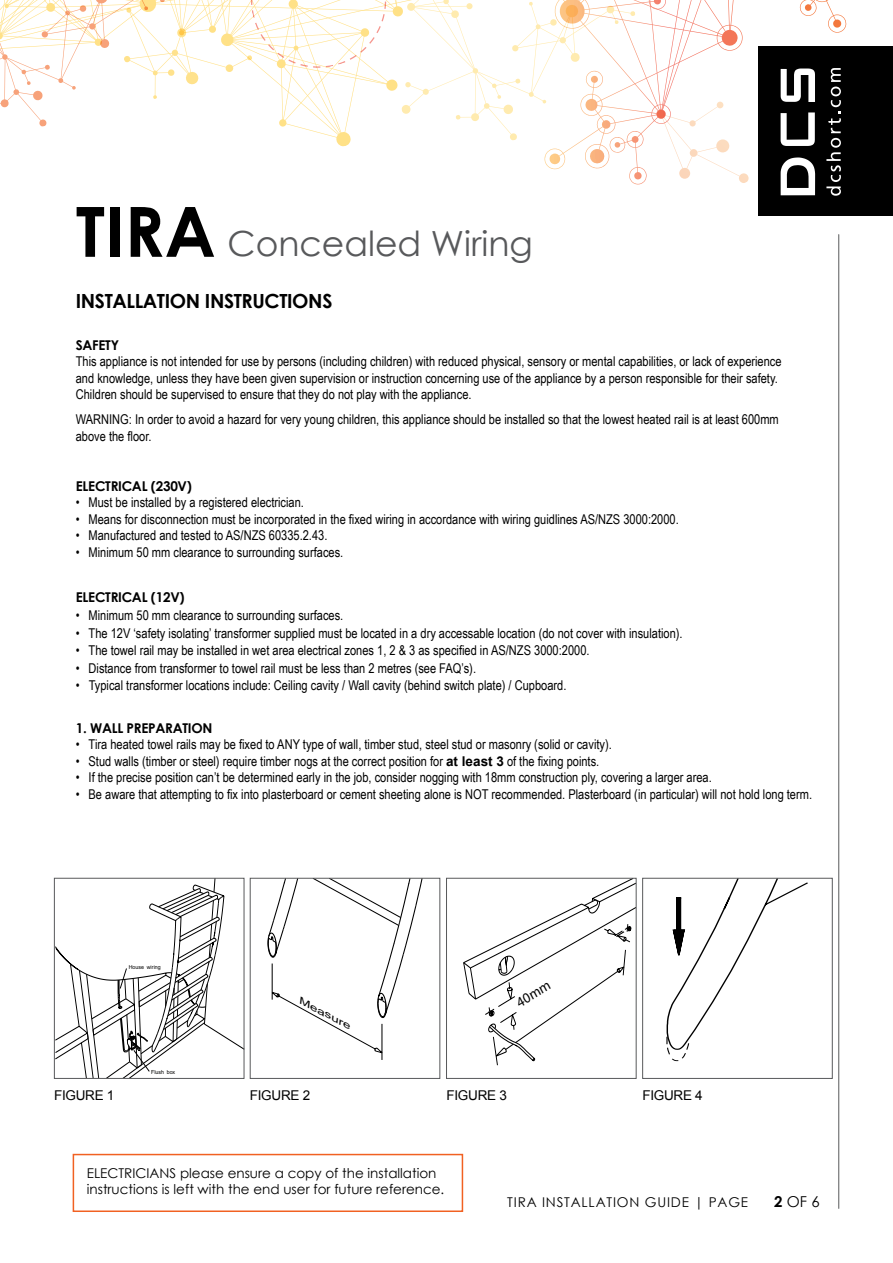
<style>
.page{position:relative;width:893px;height:1263px;background:#fff}
.page>*{position:absolute;margin:0;border:0;box-sizing:border-box;transform-origin:0 0}
.t1{font:34.65px "Century Gothic";color:#58595b}
.t2{font:700 19.5px "Century Gothic";letter-spacing:-.02em;color:#000}
.t3{font:15px "Century Gothic";color:#000}
.t4{font:14.55px "Myriad";color:#000;scale:.96 1}
.t5{font:13.5px/16.5px "Arial Narrow";color:#000}
.t6{font:13.5px/16.5px "Century Gothic";color:#000}
.t7{font:700 13.5px "Century Gothic";letter-spacing:-.02em;color:#000}
.t8{font:13.5px "Arial";letter-spacing:-.02em;color:#000}
.t9{font:13.5px "Century Gothic";letter-spacing:.06em;color:#000}
.t10{font:italic 9.15px "Arial";color:#000;scale:1.63 1}
.t11{font:5.55px "Arial";color:#000;scale:.94 1}
.s1{font-weight:700;font-size:69.3px;color:#000}
.s2{font-family:"Arial";font-weight:700}
.s3{font-weight:700}
</style>
<div class="page">
<svg style="left:799px;top:0;width:48px;height:33px"></svg>
<svg style="left:0;top:0;width:759px;height:185px"></svg>
<div style="left:758px;top:47px;width:135px;height:169px;background:#000"></div>
<svg style="left:780px;top:68px;width:61px;height:128px"></svg>
<hr style="left:838px;top:235px;width:1px;height:973px;background:#58595b">
<div style="left:73px;top:1154px;width:390px;height:58px;border:2px solid #f16122"></div>
<svg style="left:56px;top:880px;width:186px;height:197px"></svg>
<div style="left:54px;top:878px;width:190px;height:201px;border:1px solid #58595b"></div>
<svg style="left:267px;top:880px;width:156px;height:180px"></svg>
<div style="left:250px;top:878px;width:190px;height:201px;border:1px solid #58595b"></div>
<svg style="left:463px;top:880px;width:171px;height:185px"></svg>
<div style="left:446px;top:878px;width:190px;height:201px;border:1px solid #58595b"></div>
<svg style="left:666px;top:877px;width:142px;height:184px"></svg>
<div style="left:642px;top:878px;width:191px;height:201px;border:1px solid #58595b"></div>
<h1 class="t1" style="left:76px;top:219px;width:459px"><span class="s1">TIRA</span> Concealed Wiring</h1>
<h2 class="t2" style="left:76px;top:286px;width:258px">INSTALLATION INSTRUCTIONS</h2>
<p class="t7" style="left:76px;top:334px;width:45px">SAFETY</p>
<p class="t5" style="left:76px;top:353px;width:707px">This appliance is not intended for use by persons (including children) with reduced physical, sensory or mental capabilities, or lack of experience and knowledge, unless they have been given supervision or instruction concerning use of the appliance by a person responsible for their safety.<br>Children should be supervised to ensure that they do not play with the appliance.</p>
<p class="t5" style="left:76px;top:410px;width:704px">WARNING: In order to avoid a hazard for very young children, this appliance should be installed so that the lowest heated rail is at least 600mm above the floor.</p>
<p class="t7" style="left:76px;top:475px;width:118px">ELECTRICAL (230V)</p>
<p class="t5" style="left:76px;top:493px;width:230px">• Must be installed by a registered electrician.</p>
<p class="t5" style="left:76px;top:510px;width:604px">• Means for disconnection must be incorporated in the fixed wiring in accordance with wiring guidlines AS/NZS 3000:2000.</p>
<p class="t5" style="left:76px;top:526px;width:253px">• Manufactured and tested to AS/NZS 60335.2.43.</p>
<p class="t5" style="left:76px;top:543px;width:269px">• Minimum 50 mm clearance to surrounding surfaces.</p>
<p class="t7" style="left:76px;top:587px;width:110px">ELECTRICAL (12V)</p>
<p class="t5" style="left:76px;top:606px;width:269px">• Minimum 50 mm clearance to surrounding surfaces.</p>
<p class="t5" style="left:76px;top:624px;width:608px">• The 12V ‘safety isolating’ transformer supplied must be located in a dry accessable location (do not cover with insulation).</p>
<p class="t5" style="left:76px;top:642px;width:515px">• The towel rail may be installed in wet area electrical zones 1, 2 &amp; 3 as specified in AS/NZS 3000:2000.</p>
<p class="t5" style="left:76px;top:659px;width:402px">• Distance from transformer to towel rail must be less than 2 metres (see FAQ’s).</p>
<p class="t5" style="left:76px;top:677px;width:492px">• Typical transformer locations include: Ceiling cavity / Wall cavity (behind switch plate) / Cupboard.</p>
<p class="t7" style="left:76px;top:717px;width:138px">1. WALL PREPARATION</p>
<p class="t5" style="left:76px;top:736px;width:537px">• Tira heated towel rails may be fixed to ANY type of wall, timber stud, steel stud or masonry (solid or cavity).</p>
<p class="t5" style="left:76px;top:752px;width:525px">• Stud walls (timber or steel) require timber nogs at the correct position for <span class="s2">at least 3</span> of the fixing points.</p>
<p class="t5" style="left:76px;top:769px;width:637px">• If the precise position can’t be determined early in the job, consider nogging with 18mm construction ply, covering a larger area.</p>
<p class="t5" style="left:76px;top:785px;width:738px">• Be aware that attempting to fix into plasterboard or cement sheeting alone is NOT recommended. Plasterboard (in particular) will not hold long term.</p>
<p class="t11" style="left:129px;top:964px;width:35px">House wiring</p>
<p class="t10" style="left:303px;top:995px;width:37px;rotate:28deg">Measure</p>
<p class="t4" style="left:513px;top:997px;width:41px;rotate:-32deg">40mm</p>
<p class="t11" style="left:151px;top:1069px;width:27px">Flush box</p>
<p class="t8" style="left:54px;top:1086px;width:62px">FIGURE 1</p>
<p class="t8" style="left:250px;top:1086px;width:62px">FIGURE 2</p>
<p class="t8" style="left:446px;top:1086px;width:62px">FIGURE 3</p>
<p class="t8" style="left:642px;top:1086px;width:62px">FIGURE 4</p>
<p class="t6" style="left:87px;top:1165px;width:359px">Electricians please ensure a copy of the installation instructions is left with the end user for future reference.</p>
<p class="t9" style="left:507px;top:1193px;width:242px">TIRA INSTALLATION guide | page</p>
<p class="t3" style="left:774px;top:1191px;width:47px"><span class="s3">2</span> of 6</p>
</div>
